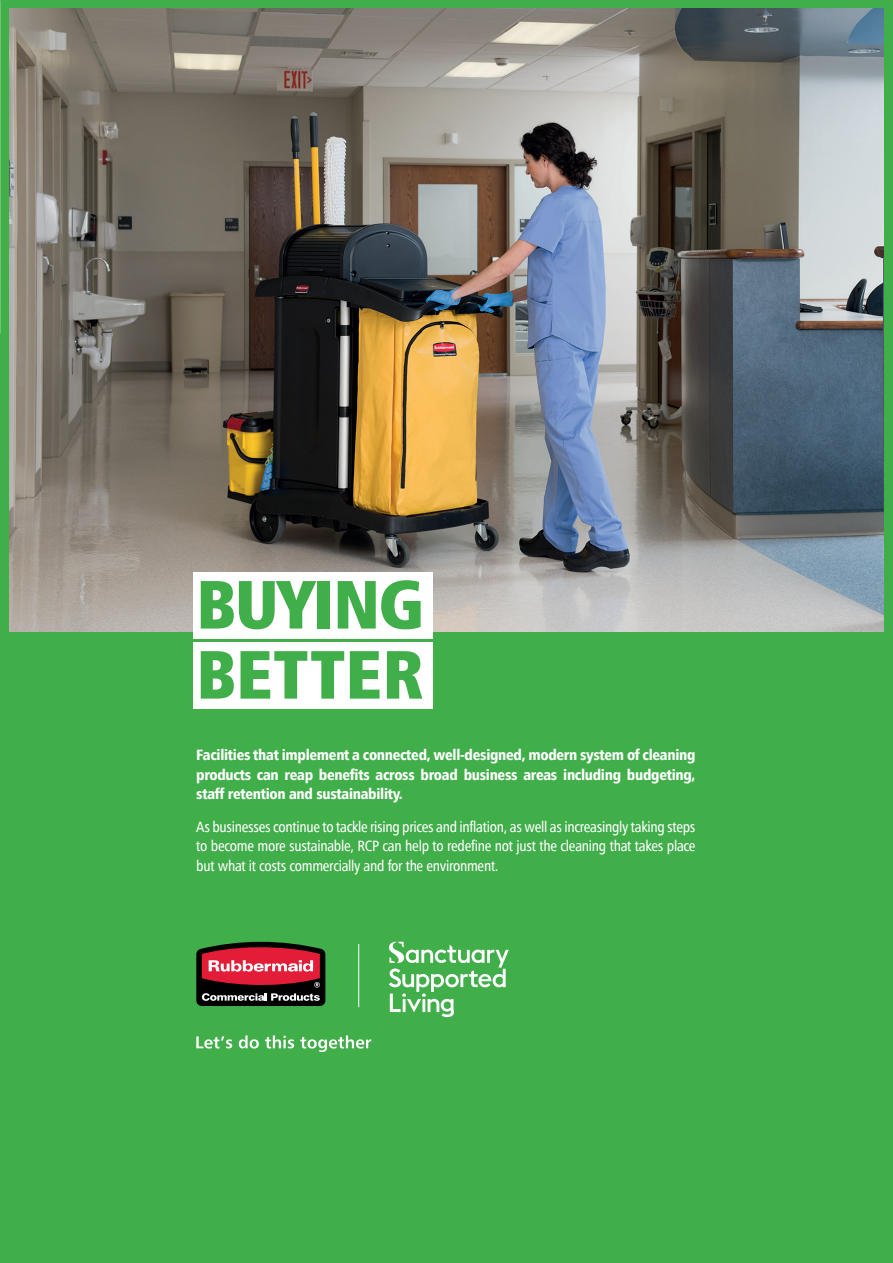
<style>
.page{position:relative;width:893px;height:1263px;background:#fff}
.page>*{position:absolute;margin:0;border:0;box-sizing:border-box;transform-origin:0 0}
.t1{font:900 condensed 68.4px/70.1px "Humanist 777 BT";letter-spacing:-.01em;color:#40ae49}
.t2{font:15px/19.5px "Humanist 777 BT Cn Rm";letter-spacing:-.02em;color:#fff;text-align:justify}
.t3{font:900 condensed 15px/19.5px "Humanist 777 BT";letter-spacing:-.02em;color:#fff;text-align:justify}
</style>
<div class="page">
<div style="left:0;top:1px;width:893px;height:1262px;background:#40ae49"></div>
<div style="left:0;top:0;width:893px;height:828px;background:#40ae49"></div>
<img style="left:0;top:0;width:1px;height:333px">
<img style="left:10px;top:9px;width:874px;height:622px">
<div style="left:193px;top:572px;width:240px;height:67px;background:#fff"></div>
<div style="left:193px;top:642px;width:240px;height:67px;background:#fff"></div>
<svg style="left:196px;top:942px;width:129px;height:64px;background:#7e3239"></svg>
<hr style="left:358px;top:944px;width:1px;height:63px;background:#fff">
<svg style="left:196px;top:1036px;width:36px;height:12px"></svg>
<svg style="left:239px;top:1035px;width:20px;height:13px"></svg>
<svg style="left:265px;top:1035px;width:29px;height:13px"></svg>
<svg style="left:300px;top:1035px;width:71px;height:17px"></svg>
<svg style="left:389px;top:941px;width:120px;height:76px"></svg>
<h1 class="t1" style="left:196px;top:568px;width:229px">BUYING<br>BETTER</h1>
<p class="t3" style="left:196px;top:745px;width:501px">Facilities that implement a connected, well-designed, modern system of cleaning products can reap benefits across broad business areas including budgeting, staff retention and sustainability.</p>
<p class="t2" style="left:196px;top:816px;width:501px">As businesses continue to tackle rising prices and inflation, as well as increasingly taking steps to become more sustainable, RCP can help to redefine not just the cleaning that takes place but what it costs commercially and for the environment.</p>
</div>
